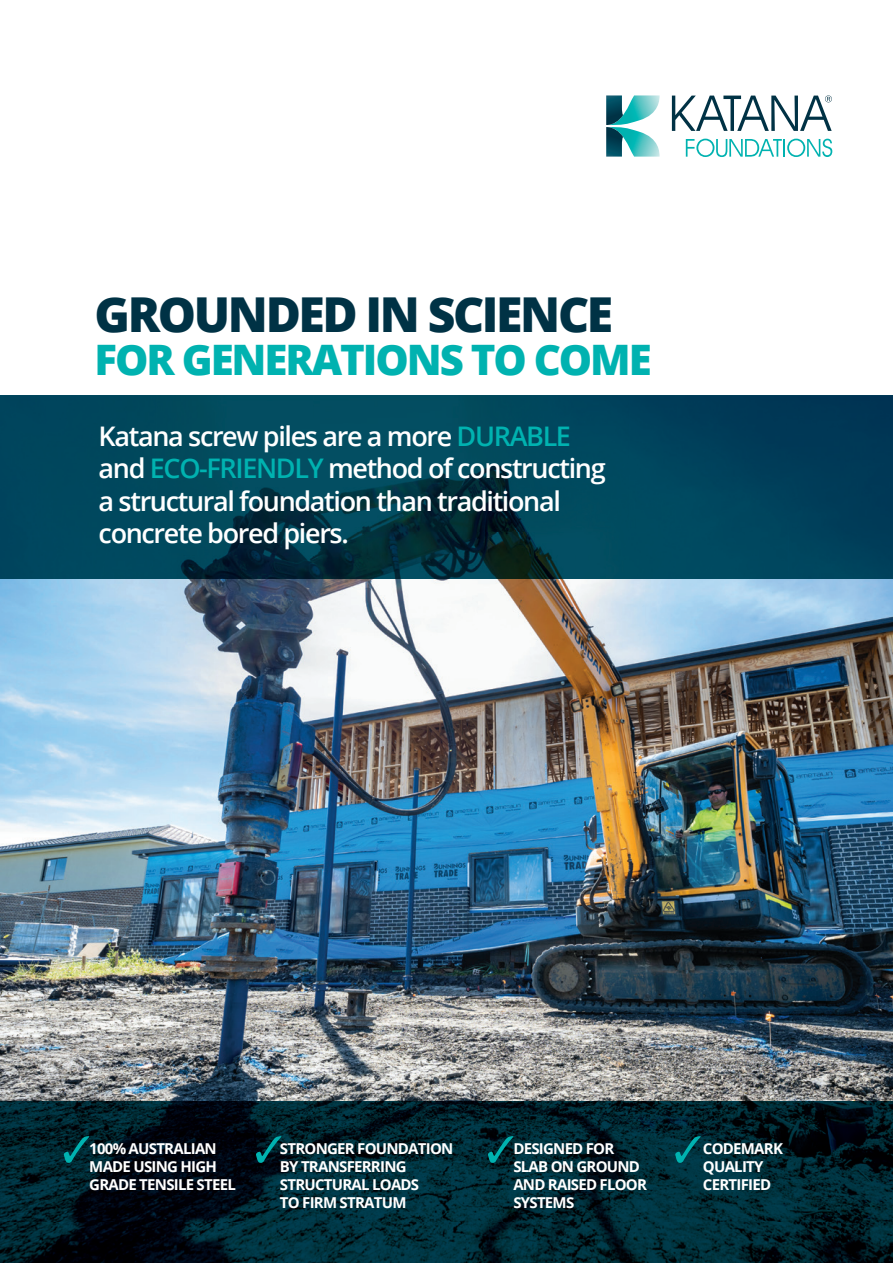
<style>
.page{position:relative;width:893px;height:1263px;background:#fff}
.page>*{position:absolute;margin:0;border:0;box-sizing:border-box;transform-origin:0 0}
.t1{font:800 48.15px "Open Sans";letter-spacing:-.05em;color:#003245}
.t2{font:800 42px "Open Sans";letter-spacing:-.05em;color:#00b2b0}
.t3{font:600 27px/32.4px "Open Sans";letter-spacing:-.05em;color:#fff}
.t4{font:700 15px/18px "Open Sans";letter-spacing:-.05em;color:#fff}
.s1{color:#00b2b0}
</style>
<div class="page">
<img style="left:0;top:395px;width:893px;height:868px">
<svg style="left:686px;top:139px;width:146px;height:18px"></svg>
<svg style="left:672px;top:95px;width:160px;height:36px"></svg>
<svg style="left:606px;top:95px;width:54px;height:62px"></svg>
<svg style="left:64px;top:1136px;width:25px;height:27px"></svg>
<svg style="left:256px;top:1136px;width:25px;height:27px"></svg>
<svg style="left:488px;top:1136px;width:25px;height:27px"></svg>
<svg style="left:675px;top:1136px;width:26px;height:27px"></svg>
<h1 class="t1" style="left:95px;top:278px;width:520px">GROUNDED IN SCIENCE</h1>
<h2 class="t2" style="left:95px;top:327px;width:559px">FOR GENERATIONS TO COME</h2>
<h3 class="t3" style="left:99px;top:419px;width:508px">Katana screw piles are a more <span class="s1">DURABLE </span>and <span class="s1">ECO-FRIENDLY</span> method of constructing a structural foundation than traditional concrete bored piers.</h3>
<p class="t4" style="left:89px;top:1139px;width:148px">100% AUSTRALIAN<br>MADE USING HIGH<br>GRADE TENSILE STEEL</p>
<p class="t4" style="left:280px;top:1139px;width:175px">STRONGER FOUNDATION<br>BY TRANSFERRING<br>STRUCTURAL LOADS<br>TO FIRM STRATUM</p>
<p class="t4" style="left:513px;top:1139px;width:135px">DESIGNED FOR<br>SLAB ON GROUND<br>AND RAISED FLOOR<br>SYSTEMS</p>
<p class="t4" style="left:703px;top:1139px;width:82px">CODEMARK<br>QUALITY<br>CERTIFIED</p>
</div>
